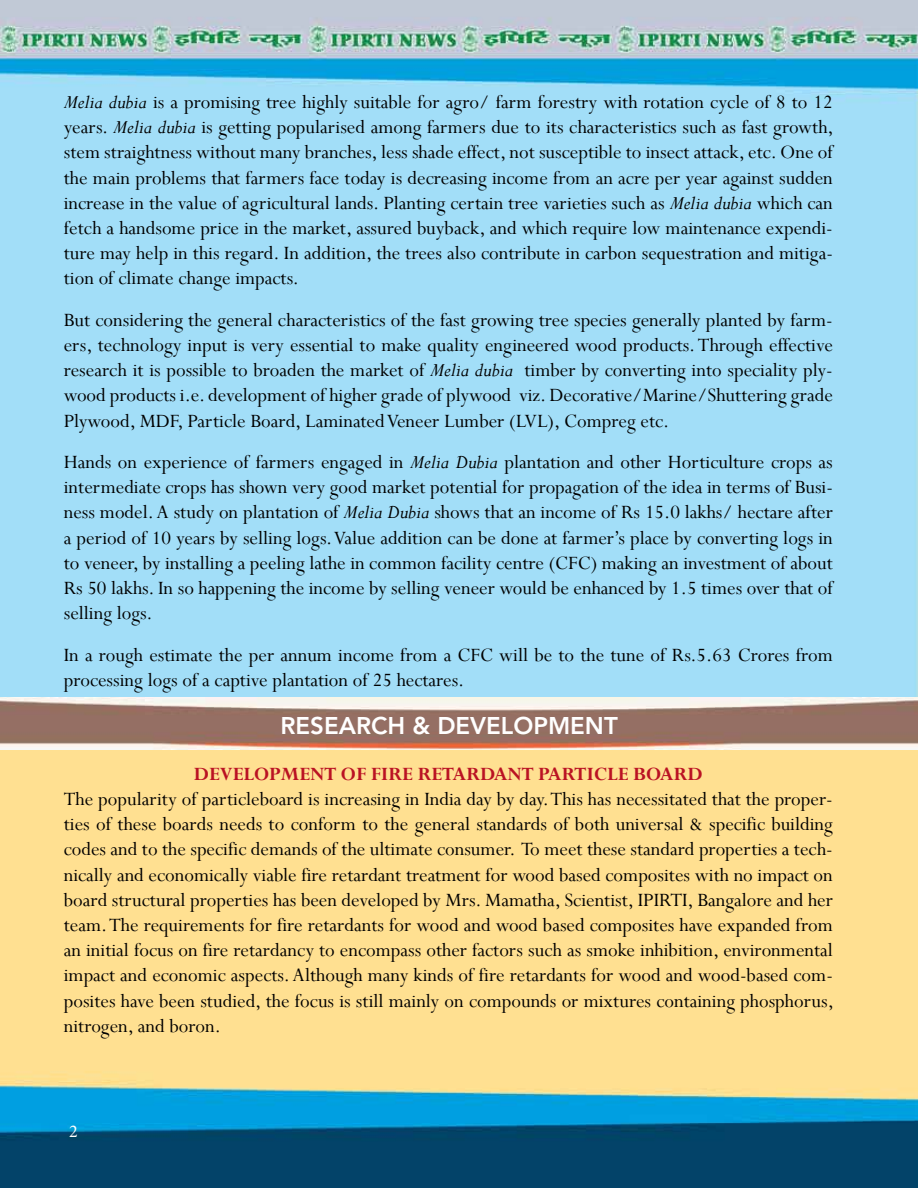
<style>
.page{position:relative;width:918px;height:1188px;background:#fff}
.page>*{position:absolute;margin:0;border:0;box-sizing:border-box;transform-origin:0 0}
.t1{font:800 24px "Avenir LT Std";color:#fff}
.t2{font:21px/25.2px "Perpetua";color:#000;text-align:justify}
.t3{font:700 21px "Perpetua";color:#ba1223}
.t4{font:18px "Minion Pro";color:#fff}
.s1{font-style:italic}
</style>
<div class="page">
<img style="left:0;top:0;width:918px;height:1188px">
<img style="left:0;top:698px;width:918px;height:51px">
<p class="t2" style="left:64px;top:89px;width:772px"><span class="s1">Melia dubia</span> is a promising tree highly suitable for agro/ farm forestry with rotation cycle of 8 to 12 years. <span class="s1">Melia dubia</span> is getting popularised among farmers due to its characteristics such as fast growth, stem straightness without many branches, less shade effect, not susceptible to insect attack, etc. One of the main problems that farmers face today is decreasing income from an acre per year against sudden increase in the value of agricultural lands. Planting certain tree varieties such as <span class="s1">Melia dubia</span> which can fetch a handsome price in the market, assured buyback, and which require low maintenance expendi&shy;ture may help in this regard. In addition, the trees also contribute in carbon sequestration and mitiga&shy;tion of climate change impacts.</p>
<p class="t2" style="left:64px;top:307px;width:771px">But considering the general characteristics of the fast growing tree species generally planted by farm&shy;ers, technology input is very essential to make quality engineered wood products. Through effective research it is possible to broaden the market of <span class="s1">Melia dubia</span> timber by converting into speciality ply&shy;wood products i.e. development of higher grade of plywood viz. Decorative/Marine/Shuttering grade Plywood, MDF, Particle Board, Laminated Veneer Lumber (LVL), Compreg etc.</p>
<p class="t2" style="left:64px;top:449px;width:771px">Hands on experience of farmers engaged in <span class="s1">Melia Dubia</span> plantation and other Horticulture crops as intermediate crops has shown very good market potential for propagation of the idea in terms of Busi&shy;ness model. A study on plantation of <span class="s1">Melia Dubia</span> shows that an income of Rs 15.0 lakhs/ hectare after a period of 10 years by selling logs. Value addition can be done at farmer’s place by converting logs in to veneer, by installing a peeling lathe in common facility centre (CFC) making an investment of about Rs 50 lakhs. In so happening the income by selling veneer would be enhanced by 1.5 times over that of selling logs.</p>
<p class="t2" style="left:64px;top:642px;width:771px">In a rough estimate the per annum income from a CFC will be to the tune of Rs.5.63 Crores from processing logs of a captive plantation of 25 hectares.</p>
<p class="t1" style="left:281px;top:712px;width:339px">RESEARCH &amp; DEVELOPMENT</p>
<p class="t3" style="left:194px;top:761px;width:52px">DEVELOP</p>
<p class="t3" style="left:281px;top:761px;width:32px">MENT</p>
<p class="t3" style="left:341px;top:761px;width:42px">OF FIRE</p>
<p class="t3" style="left:418px;top:761px;width:14px">RETARDANT</p>
<p class="t3" style="left:538px;top:761px;width:12px">PARTI</p>
<p class="t3" style="left:594px;top:761px;width:67px">CLE BOARD</p>
<p class="t2" style="left:64px;top:786px;width:772px">The popularity of particleboard is increasing in India day by day. This has necessitated that the proper&shy;ties of these boards needs to conform to the general standards of both universal &amp; specific building codes and to the specific demands of the ultimate consumer. To meet these standard properties a tech&shy;nically and economically viable fire retardant treatment for wood based composites with no impact on board structural properties has been developed by Mrs. Mamatha, Scientist, IPIRTI, Bangalore and her team. The requirements for fire retardants for wood and wood based composites have expanded from an initial focus on fire retardancy to encompass other factors such as smoke inhibition, environmental impact and economic aspects. Although many kinds of fire retardants for wood and wood-based com&shy;posites have been studied, the focus is still mainly on compounds or mixtures containing phosphorus, nitrogen, and boron.</p>
<p class="t4" style="left:69px;top:1120px;width:10px">2</p>
</div>
